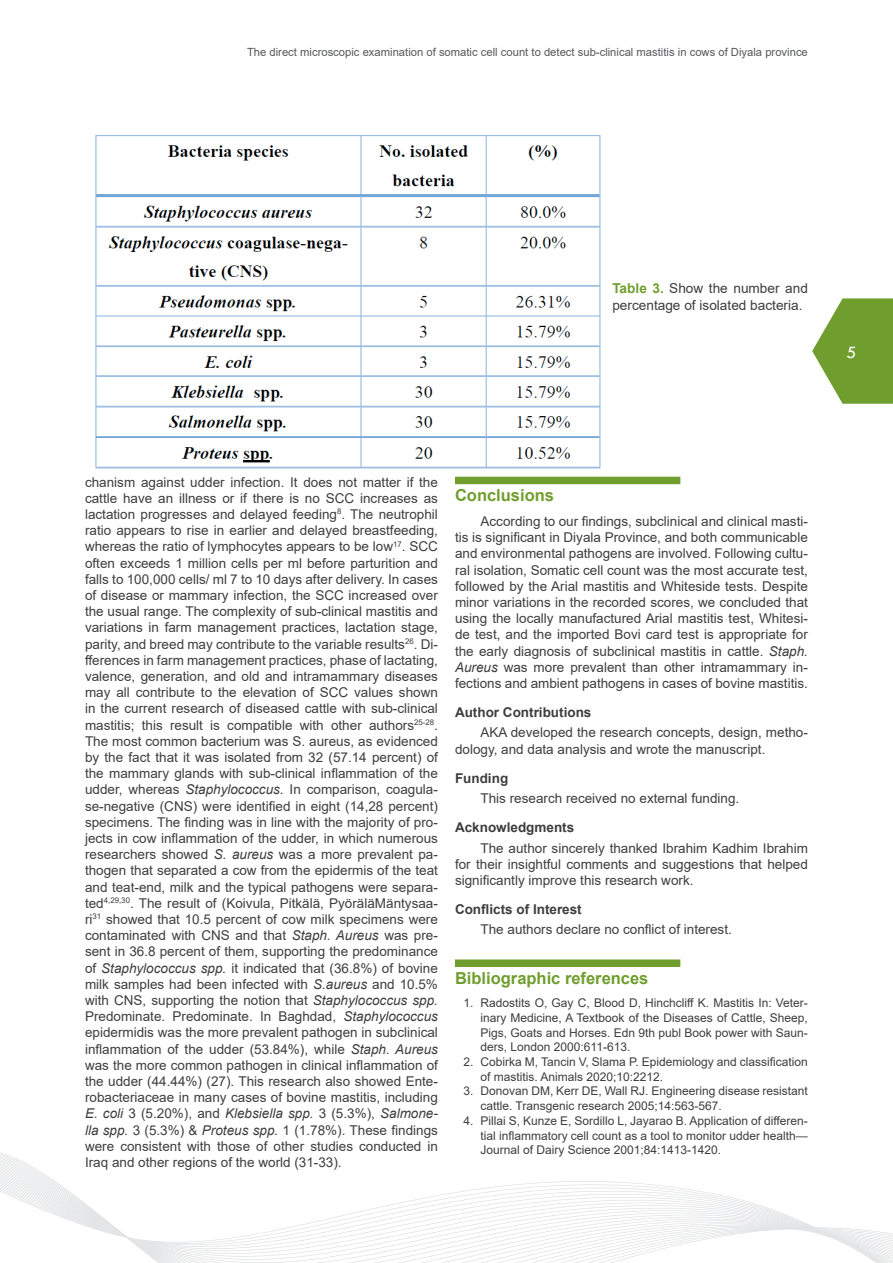
<style>
.page{position:relative;width:893px;height:1263px;background:#fff}
.page>*{position:absolute;margin:0;border:0;box-sizing:border-box;transform-origin:0 0}
.t1{font:18px "Tw Cen";color:#fff}
.t2{font:700 16.5px "Arial";color:#709e2e}
.t3{font:13.65px/16.4px "Arial";color:#3e3e3f}
.t4{font:13.5px/16.2px "Arial";color:#3e3e3f;text-align:justify}
.t5{font:700 13.5px "Arial";color:#3e3e3f}
.t6{font:12px/14.7px "Arial";color:#3e3e3f;text-align:justify}
.t7{font:11.25px "Arial";color:#57585a}
.s1{font-weight:700;color:#709e2e}
.s2{font-style:italic}
</style>
<div class="page">
<svg style="left:812px;top:298px;width:81px;height:106px"></svg>
<svg style="left:0;top:1167px;width:893px;height:96px"></svg>
<img style="left:95px;top:135px;width:506px;height:334px">
<div style="left:455px;top:477px;width:225px;height:7px;background:#709e2e"></div>
<div style="left:455px;top:959px;width:225px;height:8px;background:#709e2e"></div>
<p class="t7" style="left:247px;top:44px;width:562px">The direct microscopic examination of somatic cell count to detect sub-clinical mastitis in cows of Diyala province</p>
<p class="t3" style="left:612px;top:280px;width:197px"><span class="s1">Table 3.</span> Show the number and percentage of isolated bacteria.</p>
<h1 class="t1" style="left:846px;top:341px;width:11px">5</h1>
<p class="t4" style="left:85px;top:474px;width:354px">chanism against udder infection. It does not matter if the cattle have an illness or if there is no SCC increases as lactation progresses and delayed feeding<sup>8</sup>. The neutrophil ratio appears to rise in earlier and delayed breastfeeding, whereas the ratio of lymphocytes appears to be low<sup>17</sup>. SCC often exceeds 1 million cells per ml before parturition and falls to 100,000 cells/ ml 7 to 10 days after delivery. In cases of disease or mammary infection, the SCC increased over the usual range. The complexity of sub-clinical mastitis and variations in farm management practices, lactation stage, parity, and breed may contribute to the variable results<sup>26</sup>. Di&shy;fferences in farm management practices, phase of lactating, valence, generation, and old and intramammary diseases may all contribute to the elevation of SCC values shown in the current research of diseased cattle with sub-clinical mastitis; this result is compatible with other authors<sup>25-28</sup>.<br>The most common bacterium was S. aureus, as evidenced by the fact that it was isolated from 32 (57.14 percent) of the mammary glands with sub-clinical inflammation of the udder, whereas <span class="s2">Staphylococcus</span>. In comparison, coagula&shy;se-negative (CNS) were identified in eight (14,28 percent) specimens. The finding was in line with the majority of pro&shy;jects in cow inflammation of the udder, in which numerous researchers showed <span class="s2">S. aureus</span> was a more prevalent pa&shy;thogen that separated a cow from the epidermis of the teat and teat-end, milk and the typical pathogens were separa&shy;ted<sup>4,29,30</sup>. The result of (Koivula, Pitkälä, PyöräläMäntysaa&shy;ri<sup>31</sup> showed that 10.5 percent of cow milk specimens were contaminated with CNS and that <span class="s2">Staph. Aureus</span> was pre&shy;sent in 36.8 percent of them, supporting the predominance of <span class="s2">Staphylococcus spp.</span> it indicated that (36.8%) of bovine milk samples had been infected with <span class="s2">S.aureus</span> and 10.5% with CNS, supporting the notion that <span class="s2">Staphylococcus spp.<br></span>Predominate. Predominate. In Baghdad, <span class="s2">Staphylococcus </span>epidermidis was the more prevalent pathogen in subclinical inflammation of the udder (53.84%), while <span class="s2">Staph. Aureus </span>was the more common pathogen in clinical inflammation of the udder (44.44%) (27). This research also showed Ente&shy;robacteriaceae in many cases of bovine mastitis, including <span class="s2">E. coli</span> 3 (5.20%), and <span class="s2">Klebsiella spp.</span> 3 (5.3%), <span class="s2">Salmone&shy;lla spp.</span> 3 (5.3%) &amp; <span class="s2">Proteus spp.</span> 1 (1.78%). These findings were consistent with those of other studies conducted in Iraq and other regions of the world (31-33).</p>
<p class="t2" style="left:455px;top:484px;width:101px">Conclusions</p>
<p class="t4" style="left:455px;top:513px;width:354px;text-indent:26px">According to our findings, subclinical and clinical masti&shy;tis is significant in Diyala Province, and both communicable and environmental pathogens are involved. Following cultu&shy;ral isolation, Somatic cell count was the most accurate test, followed by the Arial mastitis and Whiteside tests. Despite minor variations in the recorded scores, we concluded that using the locally manufactured Arial mastitis test, Whitesi&shy;de test, and the imported Bovi card test is appropriate for the early diagnosis of subclinical mastitis in cattle. <span class="s2">Staph.<br>Aureus</span> was more prevalent than other intramammary in&shy;fections and ambient pathogens in cases of bovine mastitis.</p>
<p class="t5" style="left:455px;top:703px;width:138px">Author Contributions</p>
<p class="t4" style="left:455px;top:724px;width:354px;text-indent:26px">AKA developed the research concepts, design, metho&shy;dology, and data analysis and wrote the manuscript.</p>
<p class="t5" style="left:455px;top:768px;width:55px">Funding</p>
<p class="t4" style="left:480px;top:790px;width:260px">This research received no external funding.</p>
<p class="t5" style="left:455px;top:818px;width:121px">Acknowledgments</p>
<p class="t4" style="left:455px;top:840px;width:354px;text-indent:26px">The author sincerely thanked Ibrahim Kadhim Ibrahim for their insightful comments and suggestions that helped significantly improve this research work.</p>
<p class="t5" style="left:455px;top:900px;width:128px">Conflicts of Interest</p>
<p class="t4" style="left:480px;top:921px;width:253px">The authors declare no conflict of interest.</p>
<p class="t2" style="left:455px;top:966px;width:195px">Bibliographic references</p>
<p class="t6" style="left:480px;top:995px;width:329px;text-indent:-17px">1. Radostits O, Gay C, Blood D, Hinchcliff K. Mastitis In: Veter&shy;inary Medicine, A Textbook of the Diseases of Cattle, Sheep, Pigs, Goats and Horses. Edn 9th publ Book power with Saun&shy;ders, London 2000:611-613.</p>
<p class="t6" style="left:480px;top:1054px;width:329px;text-indent:-17px">2. Cobirka M, Tancin V, Slama P. Epidemiology and classification of mastitis. Animals 2020;10:2212.</p>
<p class="t6" style="left:480px;top:1084px;width:329px;text-indent:-17px">3. Donovan DM, Kerr DE, Wall RJ. Engineering disease resistant cattle. Transgenic research 2005;14:563-567.</p>
<p class="t6" style="left:480px;top:1113px;width:329px;text-indent:-17px">4. Pillai S, Kunze E, Sordillo L, Jayarao B. Application of differen&shy;tial inflammatory cell count as a tool to monitor udder health— Journal of Dairy Science 2001;84:1413-1420.</p>
</div>
